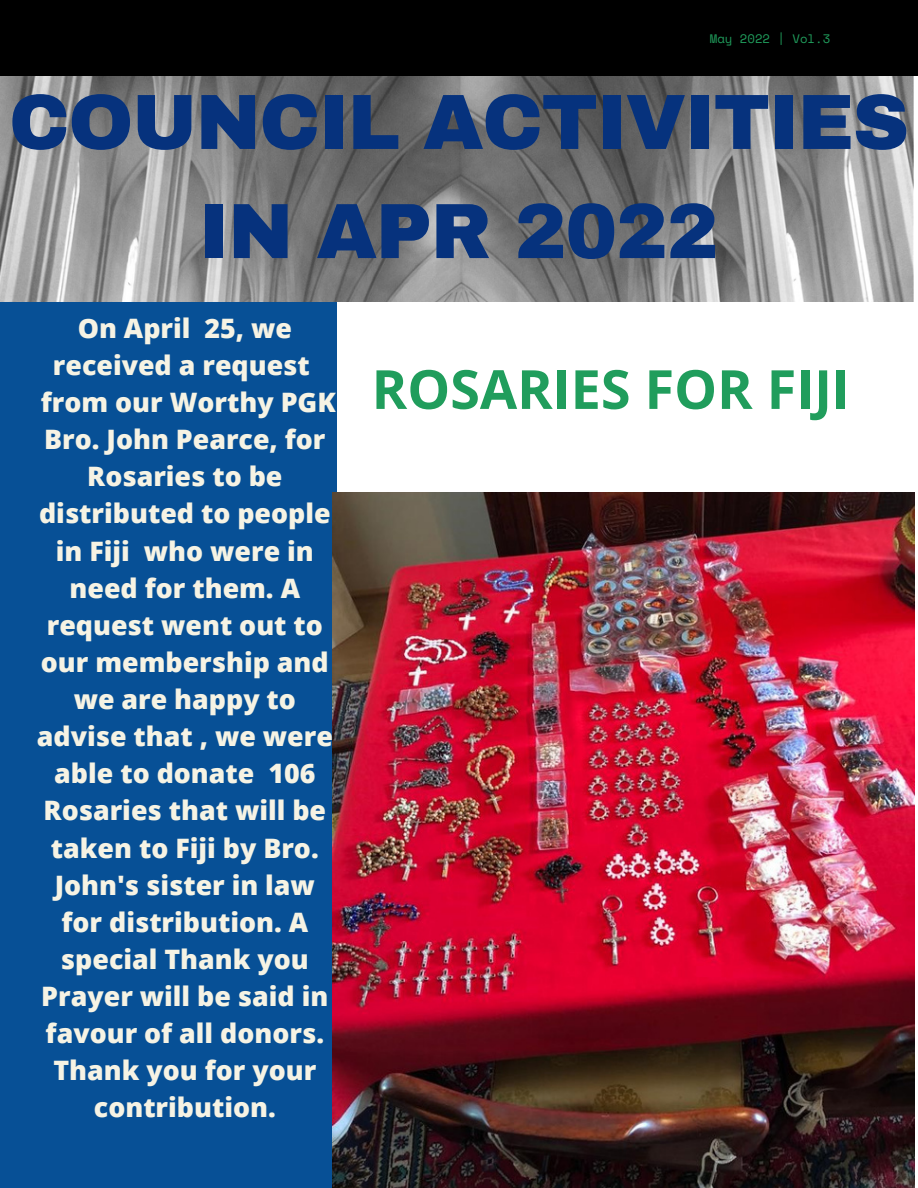
<style>
.page{position:relative;width:918px;height:1188px;background:#fff}
.page>*{position:absolute;margin:0;border:0;box-sizing:border-box;transform-origin:0 0}
.t1{font:900 78.3px/109.2px "Archivo";letter-spacing:-.02em;color:#06327d;text-align:center}
.t2{font:700 54px "Open Sans";color:#209d5c}
.t3{font:800 26.85px/37.2px "Open Sans";color:#f6f3e4;text-align:center}
.t4{font:12.3px "Space Mono";color:#209d5c}
</style>
<div class="page">
<div style="left:0;top:278px;width:337px;height:910px;background:#075096"></div>
<img style="left:0;top:76px;width:914px;height:226px">
<div style="left:0;top:0;width:918px;height:76px;background:#000"></div>
<img style="left:333px;top:493px;width:581px;height:695px">
<p class="t4" style="left:710px;top:29px;width:122px">May 2022 | Vol.3</p>
<h1 class="t1" style="left:9px;top:68px;width:902px">COUNCIL ACTIVITIES<br>IN APR 2022</h1>
<p class="t3" style="left:37px;top:309px;width:301px">On April 25, we received a request from our Worthy PGK<br>Bro. John Pearce, for<br>Rosaries to be distributed to people in Fiji who were in need for them. A request went out to our membership and we are happy to advise that , we were able to donate 106<br>Rosaries that will be taken to Fiji by Bro.<br>John's sister in law for distribution. A special Thank you<br>Prayer will be said in favour of all donors.<br>Thank you for your contribution.</p>
<h2 class="t2" style="left:372px;top:351px;width:480px">ROSARIES FOR FIJI</h2>
</div>
